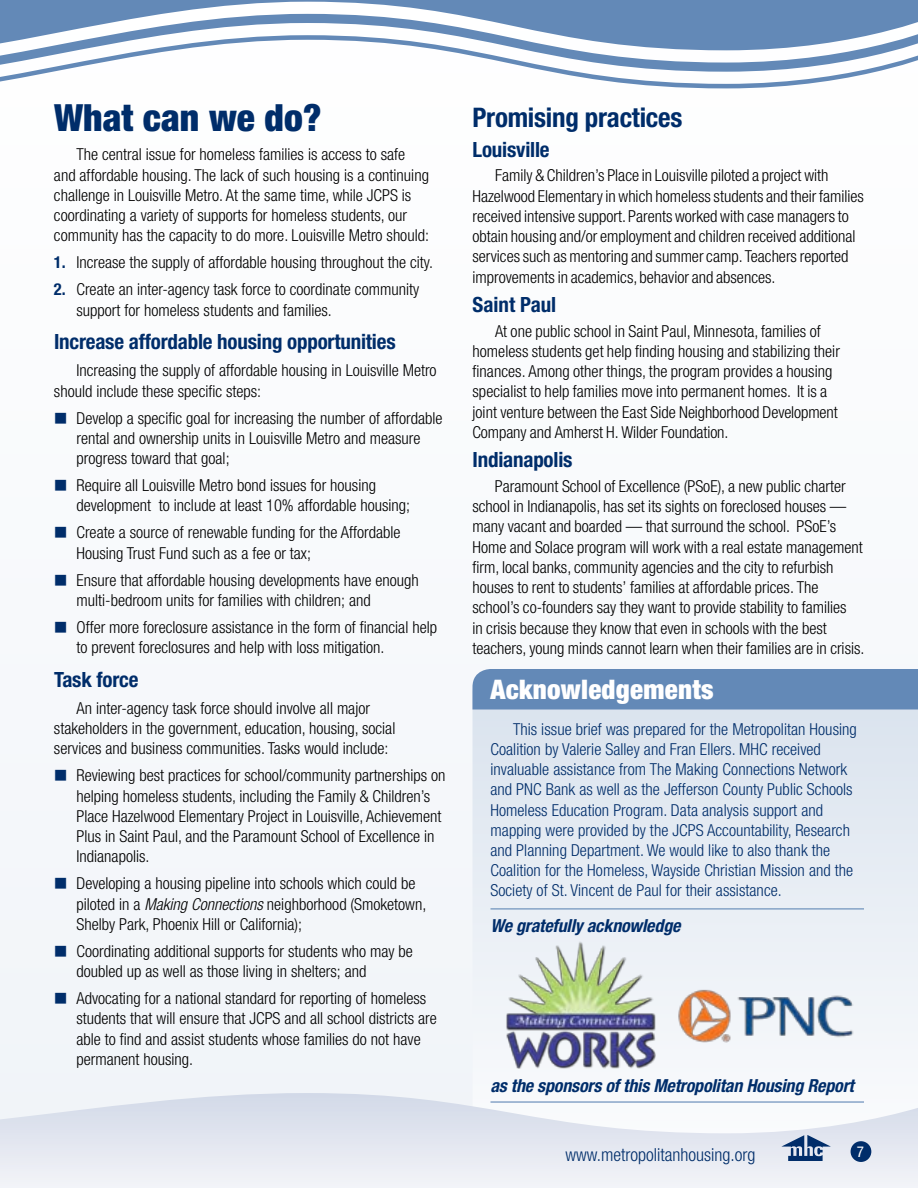
<style>
.page{position:relative;width:918px;height:1188px;background:#f8fafc}
.page>*{position:absolute;margin:0;border:0;box-sizing:border-box;transform-origin:0 0}
.t1{font:900 condensed 37.5px "Helvetica Neue";color:#002d6a}
.t2{font:700 condensed 27px "Helvetica Neue";letter-spacing:-.01em;color:#002d6a}
.t3{font:900 condensed 27px "Helvetica Neue";letter-spacing:.01em;color:#fff}
.t4{font:700 condensed 21px "Helvetica Neue";letter-spacing:-.01em;color:#002d6a}
.t5{font:italic 700 condensed 18px "Helvetica Neue";letter-spacing:-.01em;color:#002d6a}
.t6{font:300 condensed 18px "Helvetica Neue";color:#002d6a}
.t7{font:300 condensed 16.5px/20.2px "Helvetica Neue";color:#000}
.t8{font:300 condensed 16.5px/20.2px "Helvetica Neue";letter-spacing:.005em;color:#002d6a}
.t9{font:condensed 15px "Helvetica Neue";color:#fff}
.s1{font-weight:700;color:#002d6a}
.s2{font-family:"Zapf Essentials LT Markers";font-weight:400;font-stretch:normal;color:#002d6a}
.s3{font-style:italic}
</style>
<div class="page">
<svg style="left:472px;top:710px;width:446px;height:269px"></svg>
<svg style="left:0;top:1093px;width:918px;height:81px"></svg>
<svg style="left:0;top:66px;width:898px;height:21px"></svg>
<svg style="left:0;top:0;width:918px;height:66px;fill:#6389b7"></svg>
<div style="left:472px;top:669px;width:446px;height:41px;background:#6389b7"></div>
<div style="left:851px;top:1141px;width:20px;height:21px;background:#002d6a;border-radius:50%"></div>
<svg style="left:781px;top:1135px;width:50px;height:26px"></svg>
<hr style="left:490px;top:908px;width:374px;height:1px;background:#6389b7">
<hr style="left:490px;top:1101px;width:374px;height:2px;background:#6389b7">
<img style="left:504px;top:941px;width:152px;height:127px">
<img style="left:678px;top:989px;width:176px;height:54px">
<h1 class="t1" style="left:54px;top:94px;width:269px">What can we do?</h1>
<p class="t7" style="left:54px;top:144px;width:377px;text-indent:23px">The central issue for homeless families is access to safe and affordable housing. The lack of such housing is a continuing challenge in Louisville Metro. At the same time, while JCPS is coordinating a variety of supports for homeless students, our community has the capacity to do more. Louisville Metro should:</p>
<p class="t7" style="left:54px;top:252px;width:381px"><span class="s1">1.</span> Increase the supply of affordable housing throughout the city.</p>
<p class="t7" style="left:76px;top:279px;width:344px;text-indent:-23px"><span class="s1">2.</span> Create an inter-agency task force to coordinate community support for homeless students and families.</p>
<p class="t4" style="left:54px;top:329px;width:343px">Increase affordable housing opportunities</p>
<p class="t7" style="left:54px;top:360px;width:384px;text-indent:23px">Increasing the supply of affordable housing in Louisville Metro should include these specific steps:</p>
<p class="t7" style="left:76px;top:408px;width:368px;text-indent:-23px"><span class="s2">7</span> Develop a specific goal for increasing the number of affordable rental and ownership units in Louisville Metro and measure progress toward that goal;</p>
<p class="t7" style="left:76px;top:475px;width:335px;text-indent:-23px"><span class="s2">7</span> Require all Louisville Metro bond issues for housing development to include at least 10% affordable housing;</p>
<p class="t7" style="left:76px;top:522px;width:326px;text-indent:-23px"><span class="s2">7</span> Create a source of renewable funding for the Affordable<br>Housing Trust Fund such as a fee or tax;</p>
<p class="t7" style="left:76px;top:569px;width:344px;text-indent:-23px"><span class="s2">7</span> Ensure that affordable housing developments have enough multi-bedroom units for families with children; and</p>
<p class="t7" style="left:76px;top:617px;width:362px;text-indent:-23px"><span class="s2">7</span> Offer more foreclosure assistance in the form of financial help to prevent foreclosures and help with loss mitigation.</p>
<p class="t4" style="left:54px;top:667px;width:86px">Task force</p>
<p class="t7" style="left:54px;top:698px;width:343px;text-align:center">An inter-agency task force should involve all major stakeholders in the government, education, housing, social services and business communities. Tasks would include:</p>
<p class="t7" style="left:76px;top:765px;width:370px;text-indent:-23px"><span class="s2">7</span> Reviewing best practices for school/community partnerships on helping homeless students, including the Family &amp; Children’s Place Hazelwood Elementary Project in Louisville, Achievement Plus in Saint Paul, and the Paramount School of Excellence in Indianapolis.</p>
<p class="t7" style="left:76px;top:873px;width:351px;text-indent:-23px"><span class="s2">7</span> Developing a housing pipeline into schools which could be piloted in a <span class="s3">Making Connections</span> neighborhood (Smoketown,<br>Shelby Park, Phoenix Hill or California);</p>
<p class="t7" style="left:76px;top:941px;width:338px;text-indent:-23px"><span class="s2">7</span> Coordinating additional supports for students who may be doubled up as well as those living in shelters; and</p>
<p class="t7" style="left:76px;top:988px;width:362px;text-indent:-23px"><span class="s2">7</span> Advocating for a national standard for reporting of homeless students that will ensure that JCPS and all school districts are able to find and assist students whose families do not have permanent housing.</p>
<h2 class="t2" style="left:472px;top:102px;width:211px">Promising practices</h2>
<p class="t4" style="left:472px;top:137px;width:79px">Louisville</p>
<p class="t7" style="left:472px;top:165px;width:393px;text-indent:23px">Family &amp; Children’s Place in Louisville piloted a project with Hazelwood Elementary in which homeless students and their families received intensive support. Parents worked with case managers to obtain housing and/or employment and children received additional services such as mentoring and summer camp. Teachers reported improvements in academics, behavior and absences.</p>
<p class="t4" style="left:472px;top:292px;width:85px">Saint Paul</p>
<p class="t7" style="left:472px;top:321px;width:369px;text-indent:23px">At one public school in Saint Paul, Minnesota, families of homeless students get help finding housing and stabilizing their finances. Among other things, the program provides a housing specialist to help families move into permanent homes. It is a joint venture between the East Side Neighborhood Development Company and Amherst H. Wilder Foundation.</p>
<p class="t4" style="left:472px;top:447px;width:102px">Indianapolis</p>
<p class="t7" style="left:472px;top:476px;width:394px;text-indent:23px">Paramount School of Excellence (PSoE), a new public charter school in Indianapolis, has set its sights on foreclosed houses — many vacant and boarded — that surround the school. PSoE’s Home and Solace program will work with a real estate management firm, local banks, community agencies and the city to refurbish houses to rent to students’ families at affordable prices. The school’s co-founders say they want to provide stability to families<br>in crisis because they know that even in schools with the best teachers, young minds cannot learn when their families are in crisis.</p>
<h2 class="t3" style="left:490px;top:672px;width:225px">Acknowledgements</h2>
<p class="t8" style="left:490px;top:718px;width:368px;text-indent:23px">This issue brief was prepared for the Metropolitan Housing Coalition by Valerie Salley and Fran Ellers. MHC received invaluable assistance from The Making Connections Network and PNC Bank as well as the Jefferson County Public Schools Homeless Education Program. Data analysis support and mapping were provided by the JCPS Accountability, Research and Planning Department. We would like to also thank the Coalition for the Homeless, Wayside Christian Mission and the Society of St. Vincent de Paul for their assistance.</p>
<p class="t5" style="left:490px;top:915px;width:192px">We gratefully acknowledge</p>
<p class="t5" style="left:490px;top:1075px;width:365px">as the sponsors of this Metropolitan Housing Report</p>
<p class="t6" style="left:566px;top:1144px;width:191px">www.metropolitanhousing.org</p>
<p class="t9" style="left:857px;top:1143px;width:9px">7</p>
</div>
